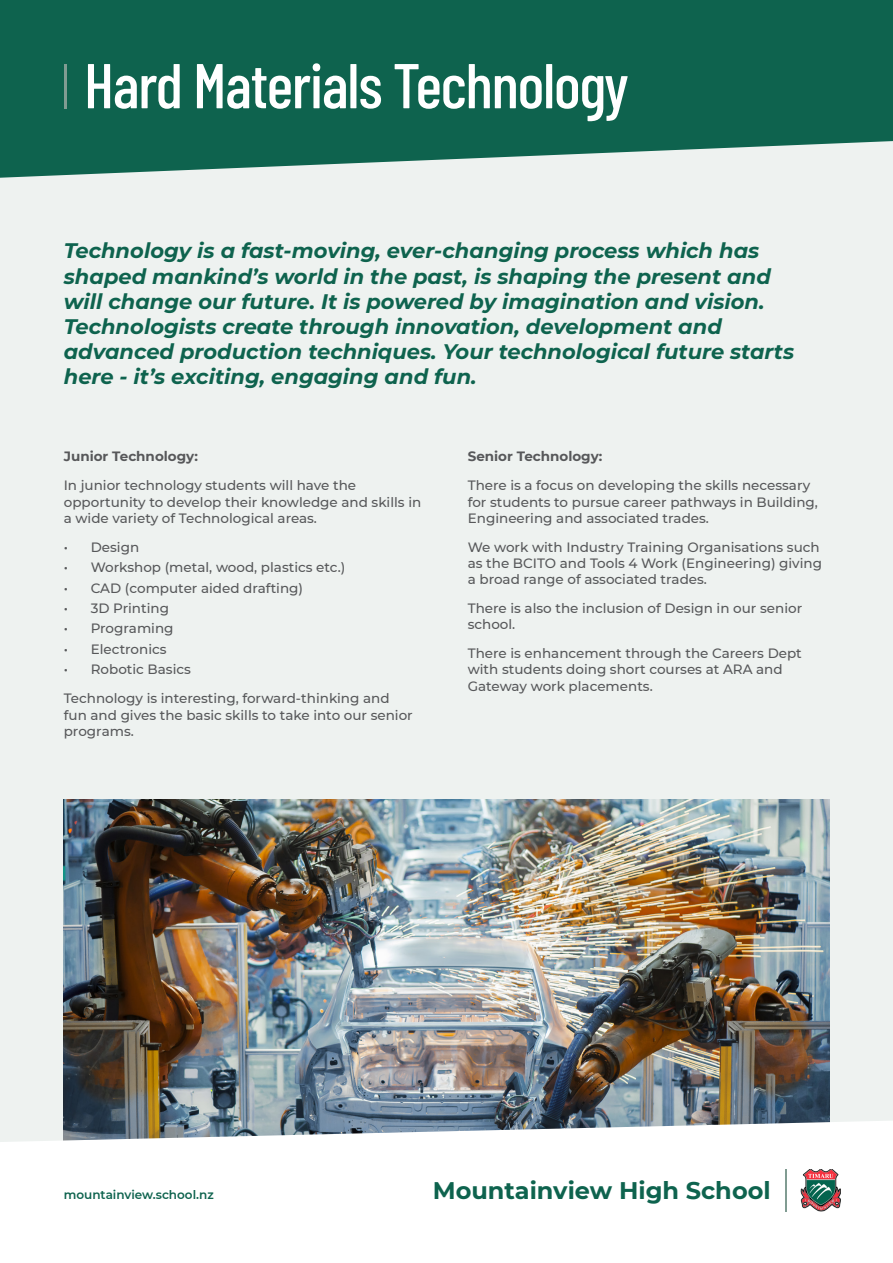
<style>
.page{position:relative;width:893px;height:1263px;background:#eef2f0}
.page>*{position:absolute;margin:0;border:0;box-sizing:border-box;transform-origin:0 0}
.t1{font:500 63.15px "Barlow Condensed";letter-spacing:-.02em;color:#fff}
.t2{font:700 24px "Montserrat";color:#0e634e}
.t3{font:italic 700 21px/25.2px "Montserrat";color:#0e634e}
.t4{font:500 13.5px/16.2px "Montserrat";color:#57585a}
.t5{font:700 13.5px "Montserrat";color:#57585a}
.t6{font:600 12px "Montserrat";color:#0e634e}
</style>
<div class="page">
<svg style="left:0;top:0;width:893px;height:178px;background:#25715e"></svg>
<hr style="left:64px;top:64px;width:3px;height:44px;background:#809c92">
<img style="left:64px;top:799px;width:765px;height:321px">
<svg style="left:0;top:1120px;width:893px;height:143px;background:#f4f5f6"></svg>
<img style="left:801px;top:1169px;width:40px;height:42px">
<hr style="left:785px;top:1169px;width:1px;height:42px;background:#809c92">
<p class="t1" style="left:84px;top:46px;width:546px">Hard Materials Technology</p>
<p class="t3" style="left:64px;top:237px;width:732px">Technology is a fast-moving, ever-changing process which has shaped mankind’s world in the past, is shaping the present and will change our future. It is powered by imagination and vision.<br>Technologists create through innovation, development and advanced production techniques. Your technological future starts here - it’s exciting, engaging and fun.</p>
<p class="t5" style="left:64px;top:447px;width:136px">Junior Technology:</p>
<p class="t4" style="left:64px;top:477px;width:359px">In junior technology students will have the opportunity to develop their knowledge and skills in a wide variety of Technological areas.</p>
<p class="t4" style="left:64px;top:538px;width:77px">• Design</p>
<p class="t4" style="left:64px;top:559px;width:283px">• Workshop (metal, wood, plastics etc.)</p>
<p class="t4" style="left:64px;top:579px;width:241px">• CAD (computer aided drafting)</p>
<p class="t4" style="left:64px;top:600px;width:107px">• 3D Printing</p>
<p class="t4" style="left:64px;top:620px;width:111px">• Programing</p>
<p class="t4" style="left:64px;top:640px;width:104px">• Electronics</p>
<p class="t4" style="left:64px;top:661px;width:129px">• Robotic Basics</p>
<p class="t4" style="left:64px;top:690px;width:351px">Technology is interesting, forward-thinking and fun and gives the basic skills to take into our senior programs.</p>
<p class="t5" style="left:468px;top:447px;width:136px">Senior Technology:</p>
<p class="t4" style="left:468px;top:477px;width:352px">There is a focus on developing the skills necessary for students to pursue career pathways in Building,<br>Engineering and associated trades.</p>
<p class="t4" style="left:468px;top:538px;width:356px">We work with Industry Training Organisations such as the BCITO and Tools 4 Work (Engineering) giving a broad range of associated trades.</p>
<p class="t4" style="left:468px;top:600px;width:336px">There is also the inclusion of Design in our senior school.</p>
<p class="t4" style="left:468px;top:645px;width:336px">There is enhancement through the Careers Dept with students doing short courses at ARA and<br>Gateway work placements.</p>
<p class="t6" style="left:64px;top:1186px;width:151px">mountainview.school.nz</p>
<p class="t2" style="left:433px;top:1173px;width:339px">Mountainview High School</p>
</div>
